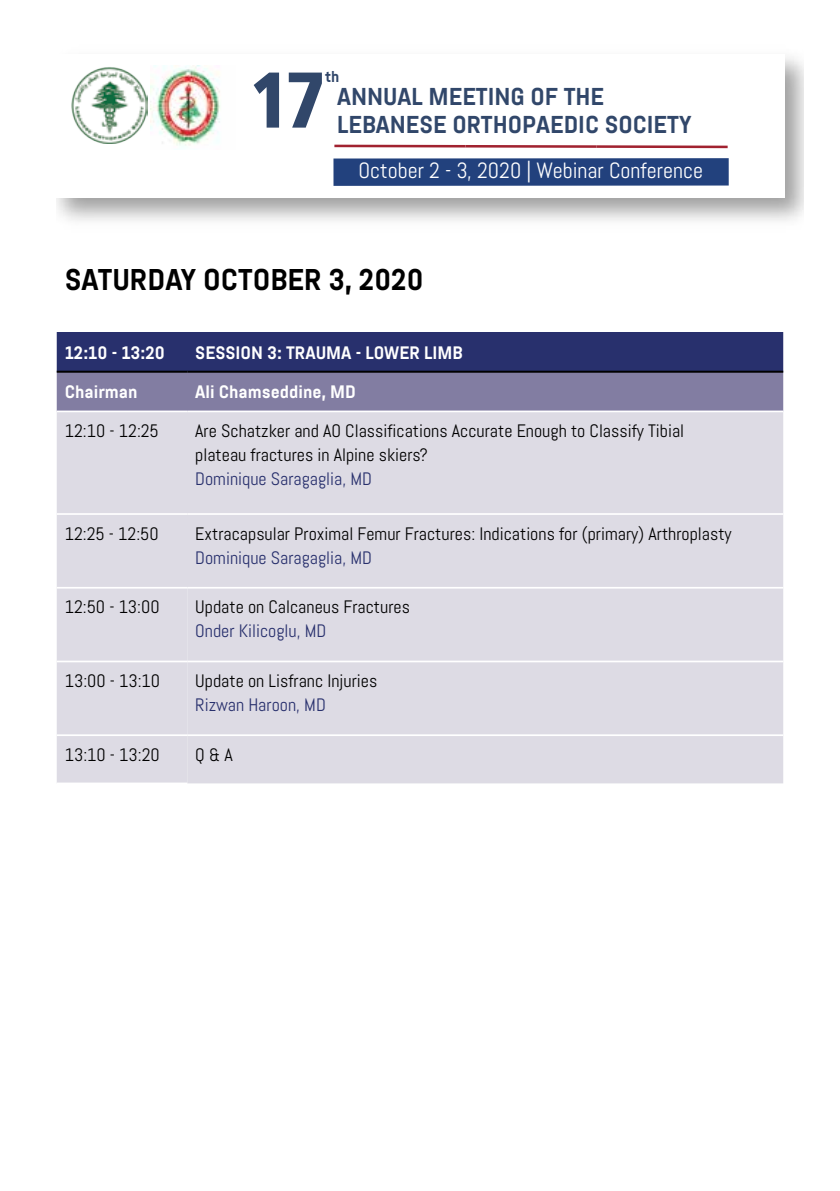
<style>
.page{position:relative;width:840px;height:1191px;background:#fff}
.page>*{position:absolute;margin:0;border:0;box-sizing:border-box;transform-origin:0 0}
.t1{font:900 condensed 78.8px "Frutiger 77";color:#31476a}
.t2{font:700 30px "Abel Pro";color:#000}
.t3{font:700 24.4px/27.8px "Abel Pro";color:#31476a}
.t4{font:22px "Abel";color:#fff}
.t5{font:18px/24px "Abel";color:#000}
.t6{font:18px "Abel";color:#28306d}
.t7{font:700 18px "Abel Pro";color:#fff}
.t8{font:700 15.8px "Abel Pro";color:#31476a}
</style>
<div class="page">
<div style="left:333px;top:158px;width:395px;height:28px;background:#22417d"></div>
<img style="left:71px;top:67px;width:77px;height:76px">
<img style="left:150px;top:66px;width:70px;height:81px">
<hr style="left:334px;top:145px;width:131px;height:2px;background:#a12230">
<hr style="left:465px;top:145px;width:131px;height:3px;background:#a12230">
<hr style="left:596px;top:145px;width:131px;height:3px;background:#a12230">
<svg style="left:57px;top:332px;width:725px;height:78px;background:#535586"></svg>
<div style="left:57px;top:412px;width:725px;height:371px;background:#dddbe4"></div>
<div style="left:57px;top:588px;width:130px;height:194px;background:#dddbe4"></div>
<div style="left:187px;top:588px;width:595px;height:146px;background:#dddbe4"></div>
<hr style="left:57px;top:371px;width:130px;height:2px;background:#000">
<hr style="left:187px;top:371px;width:595px;height:2px;background:#000">
<hr style="left:57px;top:513px;width:130px;height:2px;background:#fff">
<hr style="left:57px;top:587px;width:130px;height:1px;background:#fff">
<hr style="left:187px;top:587px;width:595px;height:1px;background:#fff">
<hr style="left:57px;top:660px;width:130px;height:2px;background:#fff">
<hr style="left:187px;top:660px;width:595px;height:2px;background:#fff">
<hr style="left:57px;top:734px;width:130px;height:2px;background:#fff">
<hr style="left:187px;top:734px;width:595px;height:2px;background:#fff">
<hr style="left:57px;top:782px;width:130px;height:2px;background:#fff">
<hr style="left:187px;top:513px;width:595px;height:2px;background:#fff">
<p class="t8" style="left:325px;top:66px;width:16px">th</p>
<h1 class="t1" style="left:249px;top:53px;width:78px">17</h1>
<h3 class="t3" style="left:337px;top:83px;width:356px">ANNUAL MEETING OF THE<br>LEBANESE ORTHOPAEDIC SOCIETY</h3>
<p class="t4" style="left:358px;top:156px;width:346px">October 2 - 3, 2020 | Webinar Conference</p>
<h2 class="t2" style="left:65px;top:259px;width:360px">SATURDAY OCTOBER 3, 2020</h2>
<p class="t7" style="left:65px;top:340px;width:102px">12:10 - 13:20</p>
<p class="t7" style="left:195px;top:340px;width:269px">SESSION 3: TRAUMA - LOWER LIMB</p>
<p class="t7" style="left:65px;top:379px;width:74px">Chairman</p>
<p class="t7" style="left:195px;top:379px;width:162px">Ali Chamseddine, MD</p>
<p class="t5" style="left:65px;top:419px;width:95px">12:10 - 12:25</p>
<p class="t5" style="left:195px;top:419px;width:490px">Are Schatzker and AO Classifications Accurate Enough to Classify Tibial plateau fractures in Alpine skiers?</p>
<p class="t6" style="left:195px;top:467px;width:178px">Dominique Saragaglia, MD</p>
<p class="t5" style="left:65px;top:521px;width:95px">12:25 - 12:50</p>
<p class="t5" style="left:195px;top:521px;width:537px">Extracapsular Proximal Femur Fractures: Indications for (primary) Arthroplasty</p>
<p class="t6" style="left:195px;top:546px;width:178px">Dominique Saragaglia, MD</p>
<p class="t5" style="left:65px;top:595px;width:96px">12:50 - 13:00</p>
<p class="t5" style="left:195px;top:595px;width:216px">Update on Calcaneus Fractures</p>
<p class="t6" style="left:195px;top:620px;width:132px">Onder Kilicoglu, MD</p>
<p class="t5" style="left:65px;top:669px;width:97px">13:00 - 13:10</p>
<p class="t5" style="left:195px;top:669px;width:183px">Update on Lisfranc Injuries</p>
<p class="t6" style="left:195px;top:693px;width:132px">Rizwan Haroon, MD</p>
<p class="t5" style="left:65px;top:742px;width:97px">13:10 - 13:20</p>
<p class="t5" style="left:195px;top:742px;width:39px">Q &amp; A</p>
</div>
